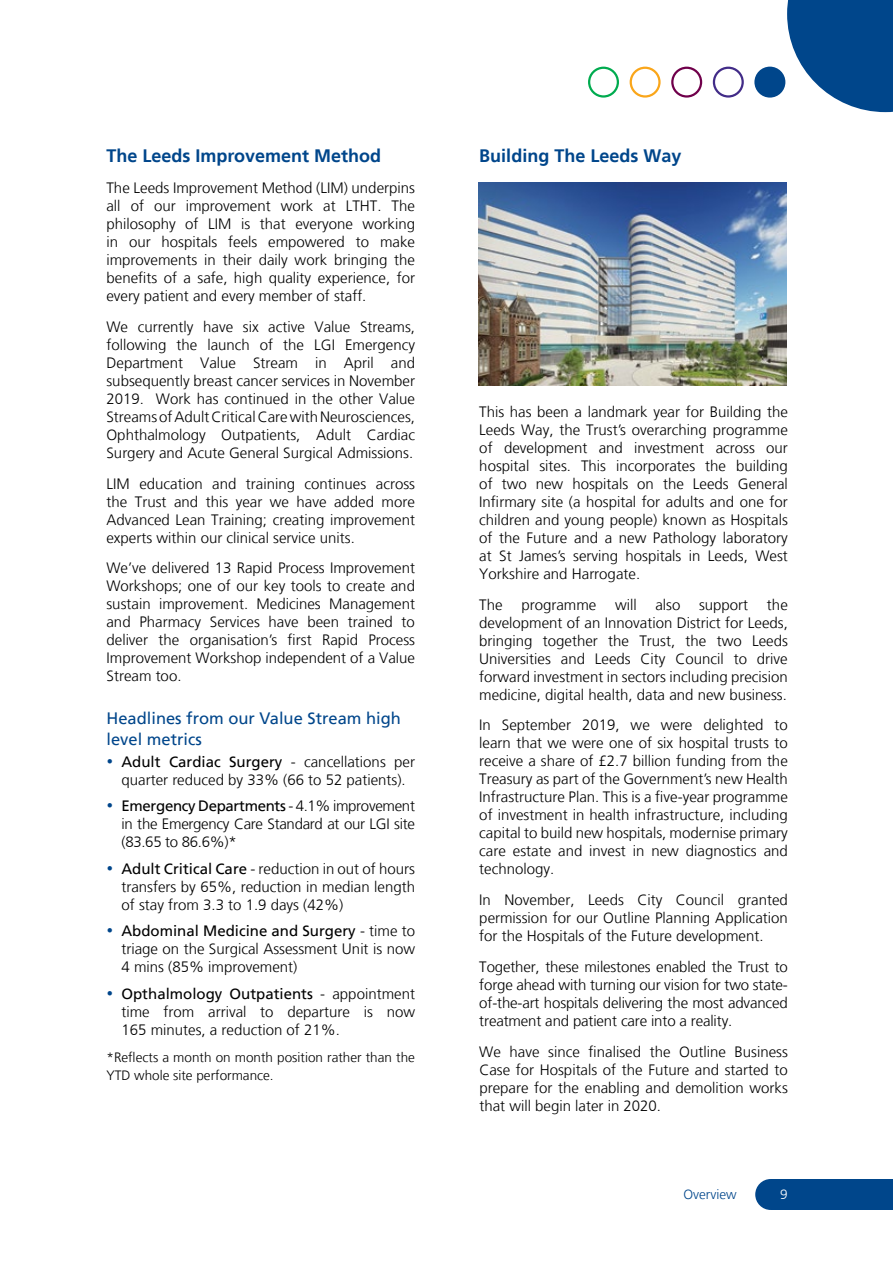
<style>
.page{position:relative;width:893px;height:1263px;background:#fff}
.page>*{position:absolute;margin:0;border:0;box-sizing:border-box;transform-origin:0 0}
.t1{font:700 18px "Frutiger LT";color:#00468b}
.t2{font:16.5px/21px "Frutiger LT";color:#00468b}
.t3{font:300 15px/18px "Frutiger LT";color:#000;text-align:justify}
.t4{font:300 13.5px/18px "Frutiger LT";color:#000}
.t5{font:300 13.5px "Frutiger LT";color:#00468b}
.t6{font:300 13.5px "Frutiger LT";color:#fff}
.s1{color:#00468b}
.s2{font-weight:400}
</style>
<div class="page">
<div style="left:756px;top:1180px;width:29px;height:29px;background:#00468b;border-radius:50%"></div>
<div style="left:755px;top:1179px;width:31px;height:31px;border:2px solid #00468b;border-radius:50%"></div>
<div style="left:771px;top:1179px;width:122px;height:31px;background:#00468b"></div>
<svg style="left:787px;top:0;width:106px;height:112px"></svg>
<div style="left:755px;top:68px;width:29px;height:28px;background:#00468b;border-radius:50%"></div>
<div style="left:754px;top:67px;width:31px;height:31px;border:2px solid #00468b;border-radius:50%"></div>
<div style="left:630px;top:67px;width:31px;height:31px;border:2px solid #faa61a;border-radius:50%"></div>
<div style="left:713px;top:67px;width:31px;height:31px;border:2px solid #422c88;border-radius:50%"></div>
<div style="left:588px;top:67px;width:31px;height:31px;border:2px solid #00ab4f;border-radius:50%"></div>
<div style="left:671px;top:67px;width:31px;height:31px;border:2px solid #70004b;border-radius:50%"></div>
<img style="left:478px;top:183px;width:309px;height:203px">
<p class="t1" style="left:106px;top:145px;width:276px">The Leeds Improvement Method</p>
<p class="t3" style="left:106px;top:179px;width:310px">The Leeds Improvement Method (LIM) underpins all of our improvement work at LTHT. The philosophy of LIM is that everyone working in our hospitals feels empowered to make improvements in their daily work bringing the benefits of a safe, high quality experience, for every patient and every member of staff.</p>
<p class="t3" style="left:106px;top:318px;width:310px">We currently have six active Value Streams, following the launch of the LGI Emergency Department Value Stream in April and subsequently breast cancer services in November 2019. Work has continued in the other Value Streams of Adult Critical Care with Neurosciences, Ophthalmology Outpatients, Adult Cardiac Surgery and Acute General Surgical Admissions.</p>
<p class="t3" style="left:106px;top:475px;width:310px">LIM education and training continues across the Trust and this year we have added more Advanced Lean Training; creating improvement experts within our clinical service units.</p>
<p class="t3" style="left:106px;top:559px;width:310px">We’ve delivered 13 Rapid Process Improvement Workshops; one of our key tools to create and sustain improvement. Medicines Management and Pharmacy Services have been trained to deliver the organisation’s first Rapid Process Improvement Workshop independent of a Value Stream too.</p>
<p class="t2" style="left:106px;top:707px;width:296px">Headlines from our Value Stream high level metrics</p>
<p class="t3" style="left:106px;top:753px;width:310px;text-align:center"><span class="s1">•</span> <span class="s2">Adult Cardiac Surgery</span> - cancellations per quarter reduced by 33% (66 to 52 patients).</p>
<p class="t3" style="left:121px;top:797px;width:295px;text-indent:-15px"><span class="s1">•</span> <span class="s2">Emergency Departments</span> - 4.1% improvement in the Emergency Care Standard at our LGI site (83.65 to 86.6%)*</p>
<p class="t3" style="left:121px;top:860px;width:295px;text-indent:-15px"><span class="s1">•</span> <span class="s2">Adult Critical Care</span> - reduction in out of hours transfers by 65%, reduction in median length of stay from 3.3 to 1.9 days (42%)</p>
<p class="t3" style="left:121px;top:922px;width:295px;text-indent:-15px"><span class="s1">•</span> <span class="s2">Abdominal Medicine and Surgery</span> - time to triage on the Surgical Assessment Unit is now 4 mins (85% improvement)</p>
<p class="t3" style="left:121px;top:985px;width:295px;text-indent:-15px"><span class="s1">•</span> <span class="s2">Opthalmology Outpatients</span> - appointment time from arrival to departure is now 165 minutes, a reduction of 21%.</p>
<p class="t4" style="left:106px;top:1048px;width:310px">*Reflects a month on month position rather than the<br>YTD whole site performance.</p>
<p class="t1" style="left:479px;top:145px;width:204px">Building The Leeds Way</p>
<p class="t3" style="left:479px;top:403px;width:310px">This has been a landmark year for Building the Leeds Way, the Trust’s overarching programme of development and investment across our hospital sites. This incorporates the building of two new hospitals on the Leeds General Infirmary site (a hospital for adults and one for children and young people) known as Hospitals of the Future and a new Pathology laboratory at St James’s serving hospitals in Leeds, West Yorkshire and Harrogate.</p>
<p class="t3" style="left:479px;top:596px;width:310px">The programme will also support the development of an Innovation District for Leeds, bringing together the Trust, the two Leeds Universities and Leeds City Council to drive forward investment in sectors including precision medicine, digital health, data and new business.</p>
<p class="t3" style="left:479px;top:716px;width:310px">In September 2019, we were delighted to learn that we were one of six hospital trusts to receive a share of £2.7 billion funding from the Treasury as part of the Government’s new Health Infrastructure Plan. This is a five-year programme of investment in health infrastructure, including capital to build new hospitals, modernise primary care estate and invest in new diagnostics and technology.</p>
<p class="t3" style="left:479px;top:891px;width:310px">In November, Leeds City Council granted permission for our Outline Planning Application for the Hospitals of the Future development.</p>
<p class="t3" style="left:479px;top:958px;width:310px">Together, these milestones enabled the Trust to forge ahead with turning our vision for two state&shy;of-the-art hospitals delivering the most advanced treatment and patient care into a reality.</p>
<p class="t3" style="left:479px;top:1043px;width:310px">We have since finalised the Outline Business Case for Hospitals of the Future and started to prepare for the enabling and demolition works that will begin later in 2020.</p>
<p class="t5" style="left:683px;top:1187px;width:55px">Overview</p>
<p class="t6" style="left:780px;top:1187px;width:9px">9</p>
</div>
